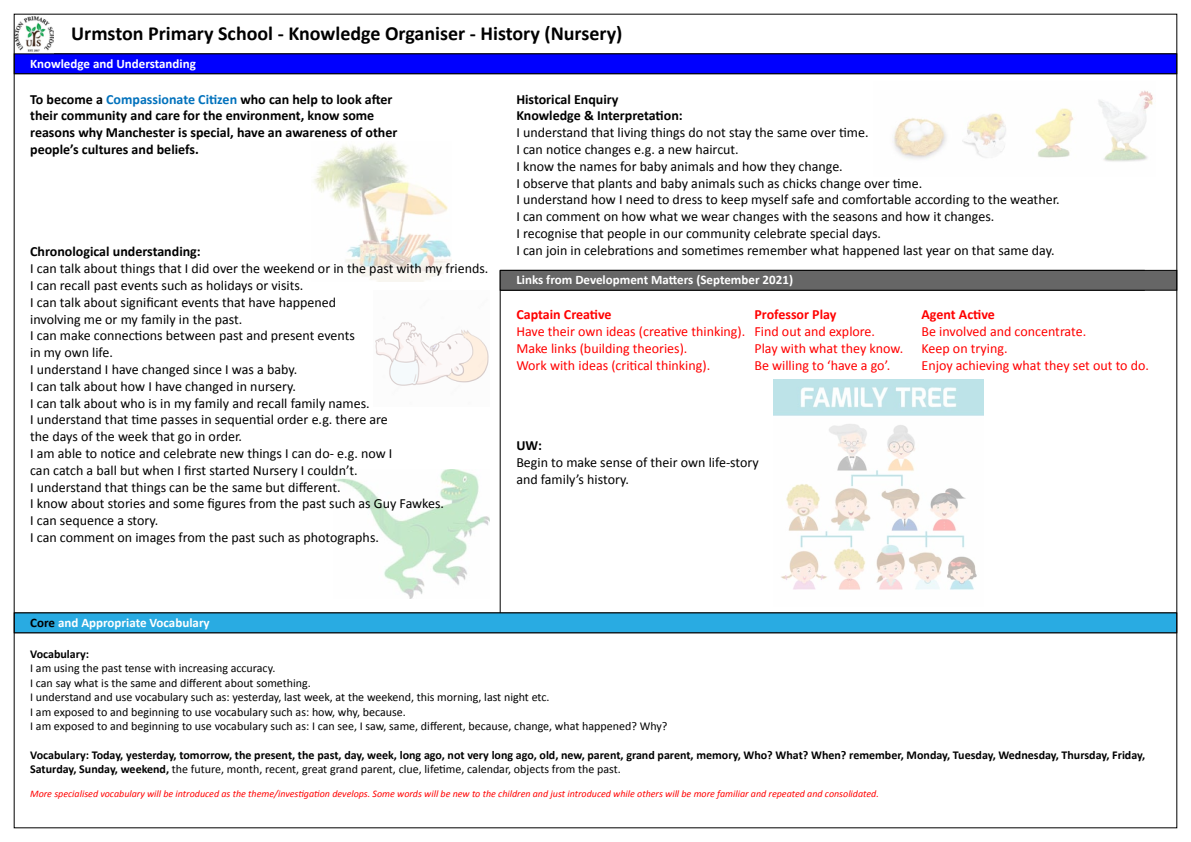
<style>
.page{position:relative;width:1191px;height:842px;background:#fff}
.page>*{position:absolute;margin:0;border:0;box-sizing:border-box;transform-origin:0 0}
.t1{font:700 20px "Calibri";color:#000}
.t2{font:14px/16.8px "Calibri";color:#000}
.t3{font:700 14px/16.8px "Calibri";color:#000}
.t4{font:14px/16.8px "Calibri";color:#f00}
.t5{font:700 14px "Calibri";color:#f00}
.t6{font:700 13px "Calibri";color:#fff}
.t7{font:12px/14.4px "Calibri";color:#000}
.t8{font:700 12px/14.4px "Calibri";color:#000}
.t9{font:italic 10px "Calibri";color:#f00}
.s1{color:#0071bc}
.s2{color:#000}
.s3{font-weight:400}
</style>
<div class="page">
<hr style="left:500px;top:270px;width:1px;height:343px;background:#000">
<div style="left:499px;top:270px;width:678px;height:21px;background:#666;border:1px solid #000"></div>
<div style="left:14px;top:612px;width:1163px;height:21px;background:#29abe2;border:1px solid #000"></div>
<img style="left:16px;top:16px;width:38px;height:36px">
<div style="left:14px;top:53px;width:1163px;height:21px;background:#00f;border:1px solid #000"></div>
<img style="left:314px;top:143px;width:137px;height:138px">
<img style="left:375px;top:322px;width:114px;height:64px">
<img style="left:333px;top:470px;width:156px;height:129px">
<img style="left:773px;top:379px;width:211px;height:211px">
<img style="left:893px;top:90px;width:260px;height:72px">
<h1 class="t1" style="left:71px;top:21px;width:553px">Urmston Primary School - Knowledge Organiser - History (Nursery)</h1>
<p class="t6" style="left:30px;top:56px;width:167px">Knowledge and Understanding</p>
<p class="t3" style="left:30px;top:91px;width:369px">To become a <span class="s1">Compassionate Citizen</span> who can help to look after their community and care for the environment, know some reasons why Manchester is special, have an awareness of other people’s cultures and beliefs.</p>
<p class="t3" style="left:30px;top:243px;width:172px">Chronological understanding:</p>
<p class="t2" style="left:30px;top:260px;width:460px">I can talk about things that I did over the weekend or in the past with my friends.<br>I can recall past events such as holidays or visits.<br>I can talk about significant events that have happened<br>involving me or my family in the past.<br>I can make connections between past and present events<br>in my own life.<br>I understand I have changed since I was a baby.<br>I can talk about how I have changed in nursery.<br>I can talk about who is in my family and recall family names.<br>I understand that time passes in sequential order e.g. there are<br>the days of the week that go in order.<br>I am able to notice and celebrate new things I can do- e.g. now I<br>can catch a ball but when I first started Nursery I couldn’t.<br>I understand that things can be the same but different.<br>I know about stories and some figures from the past such as Guy Fawkes.<br>I can sequence a story.<br>I can comment on images from the past such as photographs.</p>
<p class="t3" style="left:516px;top:91px;width:168px">Historical Enquiry<br>Knowledge &amp; Interpretation:</p>
<p class="t2" style="left:516px;top:124px;width:545px">I understand that living things do not stay the same over time.<br>I can notice changes e.g. a new haircut.<br>I know the names for baby animals and how they change.<br>I observe that plants and baby animals such as chicks change over time.<br>I understand how I need to dress to keep myself safe and comfortable according to the weather.<br>I can comment on how what we wear changes with the seasons and how it changes.<br>I recognise that people in our community celebrate special days.<br>I can join in celebrations and sometimes remember what happened last year on that same day.</p>
<p class="t6" style="left:516px;top:272px;width:278px">Links from Development Matters (September 2021)</p>
<p class="t5" style="left:516px;top:306px;width:97px">Captain Creative</p>
<p class="t4" style="left:516px;top:323px;width:230px">Have their own ideas (creative thinking).<br>Make links (building theories).<br>Work with ideas (critical thinking).</p>
<p class="t5" style="left:754px;top:306px;width:84px">Professor Play</p>
<p class="t4" style="left:754px;top:323px;width:150px">Find out and explore.<br>Play with what they know.<br>Be willing to ‘have a go’.</p>
<p class="t5" style="left:921px;top:306px;width:75px">Agent Active</p>
<p class="t4" style="left:921px;top:323px;width:229px">Be involved and concentrate.<br>Keep on trying.<br>Enjoy achieving what they set out to do.</p>
<p class="t3" style="left:516px;top:437px;width:27px">UW:</p>
<p class="t2" style="left:516px;top:454px;width:244px">Begin to make sense of their own life-story and family’s history.</p>
<p class="t6" style="left:30px;top:614px;width:181px"><span class="s2">Core</span> and Appropriate Vocabulary</p>
<p class="t8" style="left:30px;top:647px;width:60px">Vocabulary:</p>
<p class="t7" style="left:30px;top:661px;width:639px">I am using the past tense with increasing accuracy.<br>I can say what is the same and different about something.<br>I understand and use vocabulary such as: yesterday, last week, at the weekend, this morning, last night etc.<br>I am exposed to and beginning to use vocabulary such as: how, why, because.<br>I am exposed to and beginning to use vocabulary such as: I can see, I saw, same, different, because, change, what happened? Why?</p>
<p class="t8" style="left:30px;top:748px;width:1116px">Vocabulary: Today, yesterday, tomorrow, the present, the past, day, week, long ago, not very long ago, old, new, parent, grand parent, memory, Who? What? When? remember, Monday, Tuesday, Wednesday, Thursday, Friday,<br>Saturday, Sunday, weekend, <span class="s3">the future, month, recent, great grand parent, clue, lifetime, calendar, objects from the past.</span></p>
<p class="t9" style="left:30px;top:787px;width:850px">More specialised vocabulary will be introduced as the theme/investigation develops. Some words will be new to the children and just introduced while others will be more familiar and repeated and consolidated.</p>
</div>
